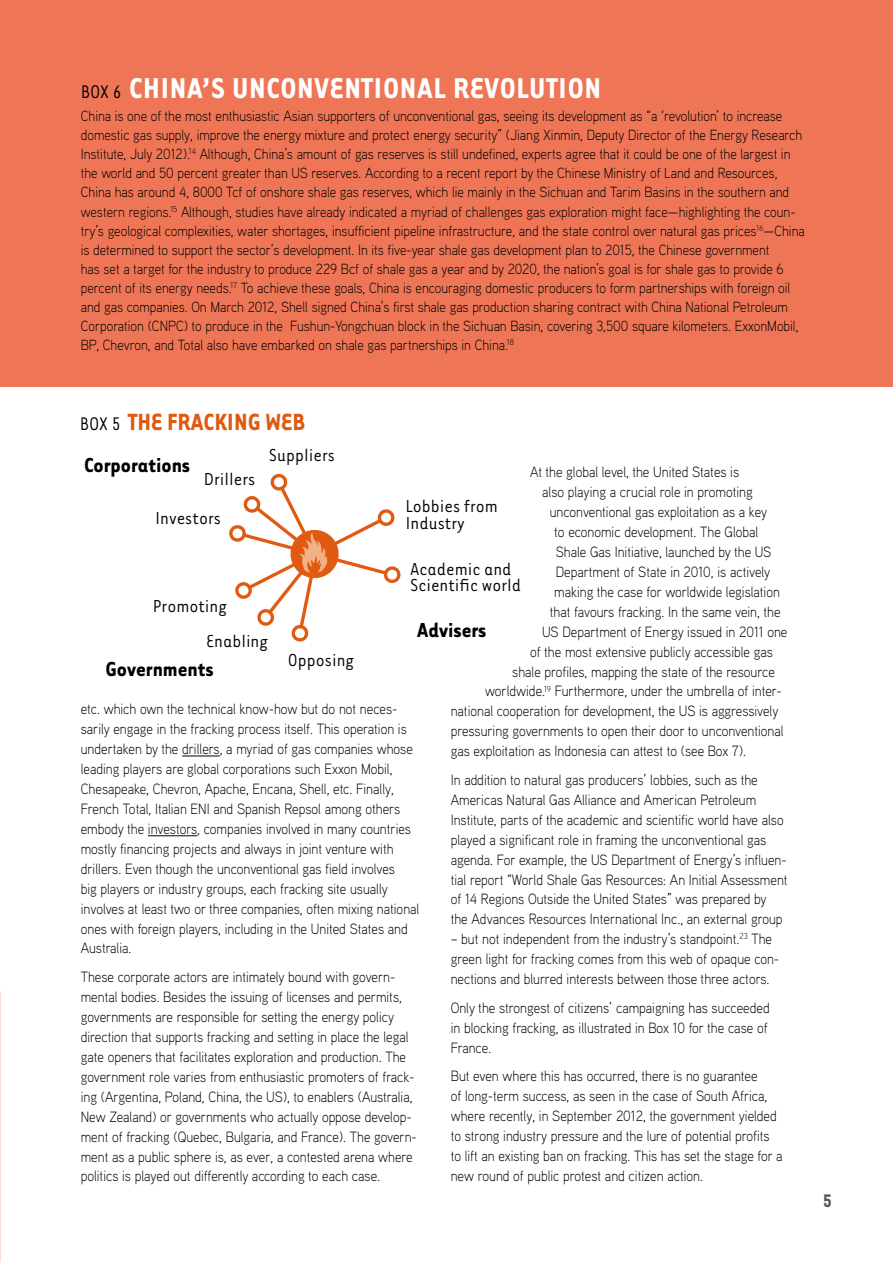
<style>
.page{position:relative;width:893px;height:1263px;background:#fff}
.page>*{position:absolute;margin:0;border:0;box-sizing:border-box;transform-origin:0 0}
.box_titls2{font:700 33px "Tarzana Narrow";letter-spacing:.02em;color:#fff}
.box_titls2-2{font:700 27px "Tarzana Narrow";color:#e15a11}
.box_titls2-3{font:700 23.25px "Tarzana Narrow";color:#000}
.t1{font:700 21px "Tarzana Narrow";color:#575756}
.box_titls2-4{font:19.95px/16.6px "Tarzana Narrow";color:#000}
.txt{font:300 14.85px/20px "Aaux Pro";color:#000;scale:.92 1}
.txt-2{font:300 14.7px/19px "Aaux Pro";color:#000;scale:.92 1}
.s1{font-weight:400;font-size:21px;color:#000}
</style>
<div class="page">
<div style="left:0;top:0;width:893px;height:387px;background:#ee7656"></div>
<hr style="left:182px;top:756px;width:38px;height:1px;background:#000">
<hr style="left:148px;top:835px;width:49px;height:1px;background:#000">
<svg style="left:229px;top:473px;width:172px;height:169px"></svg>
<p class="box_titls2" style="left:81px;top:67px;width:522px"><span class="s1">BOX 6</span> CHINA’S UNCONVENTIONAL REVOLUTION</p>
<p class="txt-2" style="left:81px;top:106px;width:788px">China is one of the most enthusiastic Asian supporters of unconventional gas, seeing its development as “a ‘revolution’ to increase domestic gas supply, improve the energy mixture and protect energy security” (Jiang Xinmin, Deputy Director of the Energy Research Institute, July 2012).<sup>14</sup> Although, China’s amount of gas reserves is still undefined, experts agree that it could be one of the largest in the world and 50 percent greater than US reserves. According to a recent report by the Chinese Ministry of Land and Resources, China has around 4, 8000 Tcf of onshore shale gas reserves, which lie mainly in the Sichuan and Tarim Basins in the southern and western regions.<sup>15</sup> Although, studies have already indicated a myriad of challenges gas exploration might face—highlighting the coun&shy;try’s geological complexities, water shortages, insufficient pipeline infrastructure, and the state control over natural gas prices<sup>16</sup>—China is determined to support the sector’s development. In its five-year shale gas development plan to 2015, the Chinese government<br>has set a target for the industry to produce 229 Bcf of shale gas a year and by 2020, the nation’s goal is for shale gas to provide 6 percent of its energy needs.<sup>17</sup> To achieve these goals, China is encouraging domestic producers to form partnerships with foreign oil and gas companies. On March 2012, Shell signed China’s first shale gas production sharing contract with China National Petroleum Corporation (CNPC) to produce in the Fushun-Yongchuan block in the Sichuan Basin, covering 3,500 square kilometers. ExxonMobil, BP, Chevron, and Total also have embarked on shale gas partnerships in China.<sup>18</sup></p>
<p class="box_titls2-2" style="left:80px;top:405px;width:227px"><span class="s1">BOX 5</span> THE FRACKING WEB</p>
<p class="box_titls2-3" style="left:84px;top:450px;width:108px">Corporations</p>
<p class="box_titls2-4" style="left:269px;top:446px;width:68px">Suppliers</p>
<p class="txt" style="left:530px;top:461px;width:229px">At the global level, the United States is</p>
<p class="txt" style="left:542px;top:481px;width:230px">also playing a crucial role in promoting</p>
<p class="txt" style="left:550px;top:501px;width:238px">unconventional gas exploitation as a key</p>
<p class="txt" style="left:554px;top:521px;width:223px">to economic development. The Global</p>
<p class="txt" style="left:556px;top:541px;width:236px">Shale Gas Initiative, launched by the US</p>
<p class="txt" style="left:556px;top:561px;width:235px">Department of State in 2010, is actively</p>
<p class="txt" style="left:554px;top:581px;width:247px">making the case for worldwide legislation</p>
<p class="txt" style="left:550px;top:601px;width:252px">that favours fracking. In the same vein, the</p>
<p class="txt" style="left:542px;top:621px;width:268px">US Department of Energy issued in 2011 one</p>
<p class="txt" style="left:530px;top:641px;width:265px">of the most extensive publicly accessible gas</p>
<p class="txt" style="left:512px;top:661px;width:287px">shale profiles, mapping the state of the resource</p>
<p class="txt" style="left:485px;top:681px;width:324px">worldwide.<sup>19</sup> Furthermore, under the umbrella of inter-</p>
<p class="txt" style="left:451px;top:701px;width:358px">national cooperation for development, the US is aggressively</p>
<p class="txt" style="left:451px;top:721px;width:363px">pressuring governments to open their door to unconventional</p>
<p class="txt" style="left:451px;top:741px;width:322px">gas exploitation as Indonesia can attest to (see Box 7).</p>
<p class="txt" style="left:451px;top:769px;width:368px">In addition to natural gas producers’ lobbies, such as the Americas Natural Gas Alliance and American Petroleum Institute, parts of the academic and scientific world have also played a significant role in framing the unconventional gas agenda. For example, the US Department of Energy’s influen&shy;tial report “World Shale Gas Resources: An Initial Assessment of 14 Regions Outside the United States” was prepared by the Advances Resources International Inc., an external group</p>
<p class="txt" style="left:451px;top:929px;width:359px">– but not independent from the industry’s standpoint.<sup>23</sup> The green light for fracking comes from this web of opaque con&shy;nections and blurred interests between those three actors.</p>
<p class="txt" style="left:451px;top:997px;width:348px">Only the strongest of citizens’ campaigning has succeeded in blocking fracking, as illustrated in Box 10 for the case of<br>France.</p>
<p class="txt" style="left:451px;top:1065px;width:362px">But even where this has occurred, there is no guarantee<br>of long-term success, as seen in the case of South Africa, where recently, in September 2012, the government yielded to strong industry pressure and the lure of potential profits to lift an existing ban on fracking. This has set the stage for a new round of public protest and citizen action.</p>
<p class="box_titls2-4" style="left:204px;top:470px;width:53px">Drillers</p>
<p class="box_titls2-4" style="left:155px;top:509px;width:67px">Investors</p>
<p class="box_titls2-4" style="left:405px;top:497px;width:94px">Lobbies from<br>Industry</p>
<p class="box_titls2-4" style="left:410px;top:560px;width:112px">Academic and<br>Scientific world</p>
<p class="box_titls2-4" style="left:153px;top:596px;width:76px">Promoting</p>
<p class="box_titls2-4" style="left:206px;top:632px;width:63px">Enabling</p>
<p class="box_titls2-3" style="left:417px;top:615px;width:71px">Advisers</p>
<p class="box_titls2-4" style="left:288px;top:651px;width:68px">Opposing</p>
<p class="box_titls2-3" style="left:106px;top:654px;width:110px">Governments</p>
<p class="txt" style="left:81px;top:698px;width:369px">etc. which own the technical know-how but do not neces&shy;sarily engage in the fracking process itself. This operation is undertaken by the drillers, a myriad of gas companies whose leading players are global corporations such Exxon Mobil, Chesapeake, Chevron, Apache, Encana, Shell, etc. Finally, French Total, Italian ENI and Spanish Repsol among others embody the investors, companies involved in many countries mostly financing projects and always in joint venture with drillers. Even though the unconventional gas field involves<br>big players or industry groups, each fracking site usually involves at least two or three companies, often mixing national ones with foreign players, including in the United States and Australia.</p>
<p class="txt" style="left:81px;top:966px;width:367px">These corporate actors are intimately bound with govern&shy;mental bodies. Besides the issuing of licenses and permits, governments are responsible for setting the energy policy direction that supports fracking and setting in place the legal gate openers that facilitates exploration and production. The government role varies from enthusiastic promoters of frack&shy;ing (Argentina, Poland, China, the US), to enablers (Australia, New Zealand) or governments who actually oppose develop&shy;ment of fracking (Quebec, Bulgaria, and France). The govern&shy;ment as a public sphere is, as ever, a contested arena where politics is played out differently according to each case.</p>
<h3 class="t1" style="left:823px;top:1187px;width:11px">5</h3>
</div>
